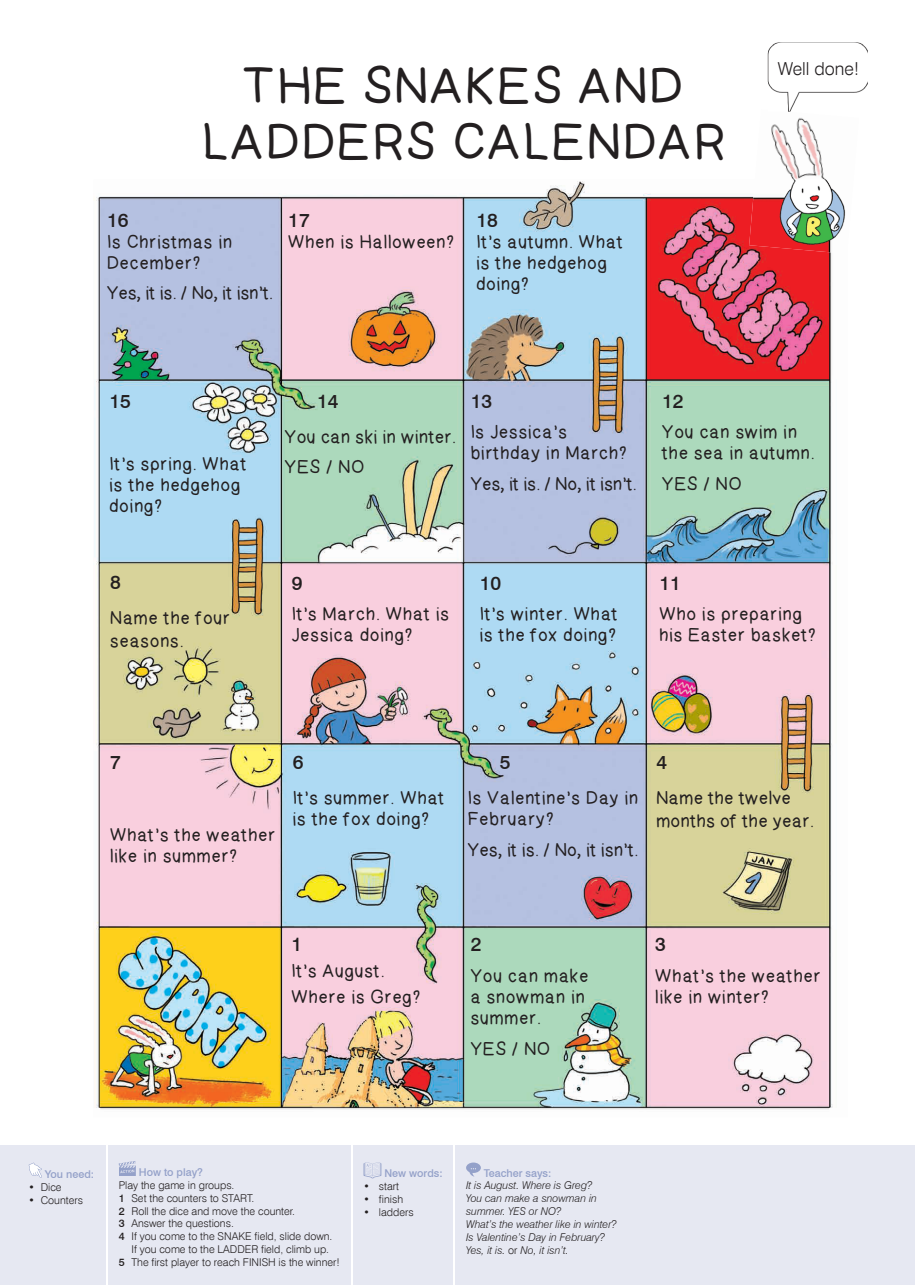
<style>
.page{position:relative;width:915px;height:1285px;background:#fff}
.page>*{position:absolute;margin:0;border:0;box-sizing:border-box;transform-origin:0 0}
.t1{font:48.38px/55.8px "April";color:#231f20;text-align:center}
.t2{font:500 19.27px "PI Swiss 721";color:#231f20}
.t3{font:300 17.85px "PI Swiss 721";color:#231f20}
.t4{font:17.7px/21.2px "April";color:#231f20}
.t5{font:17.7px/30.3px "April";letter-spacing:-.02em;color:#231f20}
.t6{font:17.7px "April";letter-spacing:-.04em;color:#231f20}
.t7{font:17.7px "April";letter-spacing:-.03em;color:#231f20}
.t8{font:300 10.73px "PI Swiss 721";color:#231f20}
.t9{font:italic 300 10.73px/12.9px "PI Swiss 721";color:#231f20}
.t10{font:500 10.73px "PI Swiss 721";color:#94a1c9}
.s1{font-weight:500}
.s2{font-style:normal}
</style>
<div class="page">
<img style="left:94px;top:181px;width:739px;height:929px">
<img style="left:771px;top:118px;width:55px;height:61px">
<img style="left:748px;top:179px;width:98px;height:75px">
<div style="left:0;top:1145px;width:914px;height:139px;background:#e6e8f2"></div>
<svg style="left:29px;top:1162px;width:13px;height:15px"></svg>
<svg style="left:119px;top:1161px;width:17px;height:14px"></svg>
<svg style="left:363px;top:1162px;width:18px;height:16px"></svg>
<svg style="left:466px;top:1162px;width:14px;height:14px"></svg>
<hr style="left:106px;top:1138px;width:2px;height:146px;background:#fff">
<hr style="left:351px;top:1138px;width:1px;height:146px;background:#fff">
<hr style="left:453px;top:1136px;width:2px;height:148px;background:#fff">
<img style="left:767px;top:42px;width:100px;height:70px">
<img style="left:767px;top:110px;width:22px;height:2px">
<h1 class="t1" style="left:202px;top:62px;width:527px">THE SNAKES AND<br>LADDERS CALENDAR</h1>
<p class="t2" style="left:107px;top:207px;width:23px">16</p>
<p class="t4" style="left:107px;top:232px;width:127px">Is Christmas in<br>December?</p>
<p class="t6" style="left:107px;top:284px;width:168px">Yes, it is. / No, it isn’t.</p>
<p class="t2" style="left:288px;top:207px;width:23px">17</p>
<p class="t4" style="left:288px;top:232px;width:168px">When is Halloween?</p>
<p class="t2" style="left:476px;top:207px;width:23px">18</p>
<p class="t4" style="left:476px;top:232px;width:149px">It’s autumn. What is the hedgehog doing?</p>
<p class="t3" style="left:777px;top:57px;width:83px">Well done!</p>
<p class="t2" style="left:109px;top:388px;width:23px">15</p>
<p class="t4" style="left:109px;top:454px;width:140px">It’s spring. What is the hedgehog doing?</p>
<p class="t2" style="left:110px;top:569px;width:12px">8</p>
<p class="t4" style="left:110px;top:607px;width:122px;line-height:23.2px">Name the four seasons.</p>
<p class="t2" style="left:317px;top:388px;width:23px">14</p>
<p class="t5" style="left:285px;top:422px;width:173px">You can ski in winter.<br>YES / NO</p>
<p class="t2" style="left:470px;top:388px;width:23px">13</p>
<p class="t4" style="left:470px;top:422px;width:158px">Is Jessica’s birthday in March?</p>
<p class="t6" style="left:470px;top:474px;width:168px">Yes, it is. / No, it isn’t.</p>
<p class="t2" style="left:662px;top:388px;width:23px">12</p>
<p class="t4" style="left:662px;top:422px;width:155px">You can swim in the sea in autumn.</p>
<p class="t4" style="left:662px;top:474px;width:82px">YES / NO</p>
<p class="t2" style="left:291px;top:570px;width:12px">9</p>
<p class="t4" style="left:291px;top:604px;width:160px">It’s March. What is<br>Jessica doing?</p>
<p class="t2" style="left:479px;top:570px;width:23px">10</p>
<p class="t4" style="left:479px;top:604px;width:140px">It’s winter. What is the fox doing?</p>
<p class="t2" style="left:659px;top:570px;width:23px">11</p>
<p class="t4" style="left:659px;top:604px;width:159px">Who is preparing his Easter basket?</p>
<p class="t2" style="left:110px;top:749px;width:12px">7</p>
<p class="t4" style="left:110px;top:825px;width:168px">What’s the weather like in summer?</p>
<p class="t2" style="left:293px;top:749px;width:12px">6</p>
<p class="t4" style="left:293px;top:788px;width:154px">It’s summer. What is the fox doing?</p>
<p class="t2" style="left:499px;top:749px;width:12px">5</p>
<p class="t4" style="left:467px;top:788px;width:173px">Is Valentine’s Day in<br>February?</p>
<p class="t7" style="left:467px;top:840px;width:173px">Yes, it is. / No, it isn’t.</p>
<p class="t2" style="left:656px;top:749px;width:12px">4</p>
<p class="t5" style="left:656px;top:787px;width:160px;line-height:23.2px">Name the twelve months of the year.</p>
<p class="t2" style="left:291px;top:931px;width:12px">1</p>
<p class="t4" style="left:291px;top:959px;width:131px;line-height:25.8px">It’s August.<br>Where is Greg?</p>
<p class="t2" style="left:470px;top:931px;width:12px">2</p>
<p class="t4" style="left:470px;top:965px;width:120px">You can make a snowman in summer.</p>
<p class="t4" style="left:470px;top:1038px;width:82px">YES / NO</p>
<p class="t2" style="left:655px;top:931px;width:12px">3</p>
<p class="t4" style="left:655px;top:965px;width:168px">What’s the weather like in winter?</p>
<p class="t10" style="left:45px;top:1166px;width:51px">You need:</p>
<p class="t8" style="left:29px;top:1179px;width:35px">• Dice</p>
<p class="t8" style="left:29px;top:1192px;width:56px">• Counters</p>
<p class="t10" style="left:139px;top:1164px;width:66px">How to play?</p>
<p class="t8" style="left:119px;top:1177px;width:117px">Play the game in groups.</p>
<p class="t8" style="left:119px;top:1190px;width:137px"><span class="s1">1</span> Set the counters to START.</p>
<p class="t8" style="left:119px;top:1203px;width:178px"><span class="s1">2</span> Roll the dice and move the counter.</p>
<p class="t8" style="left:119px;top:1216px;width:117px"><span class="s1">3</span> Answer the questions.</p>
<p class="t8" style="left:119px;top:1229px;width:215px"><span class="s1">4</span> If you come to the SNAKE field, slide down.</p>
<p class="t8" style="left:131px;top:1242px;width:199px">If you come to the LADDER field, climb up.</p>
<p class="t8" style="left:119px;top:1254px;width:223px"><span class="s1">5</span> The first player to reach FINISH is the winner!</p>
<p class="t10" style="left:384px;top:1165px;width:60px">New words:</p>
<p class="t8" style="left:363px;top:1178px;width:37px">• start</p>
<p class="t8" style="left:363px;top:1191px;width:41px">• finish</p>
<p class="t8" style="left:363px;top:1204px;width:52px">• ladders</p>
<p class="t10" style="left:483px;top:1165px;width:69px">Teacher says:</p>
<p class="t9" style="left:466px;top:1178px;width:152px">It is August. Where is Greg?<br>You can make a snowman in summer. YES or NO?<br>What’s the weather like in winter?<br>Is Valentine’s Day in February?<br>Yes, it is. <span class="s2">or</span> No, it isn’t.</p>
</div>
